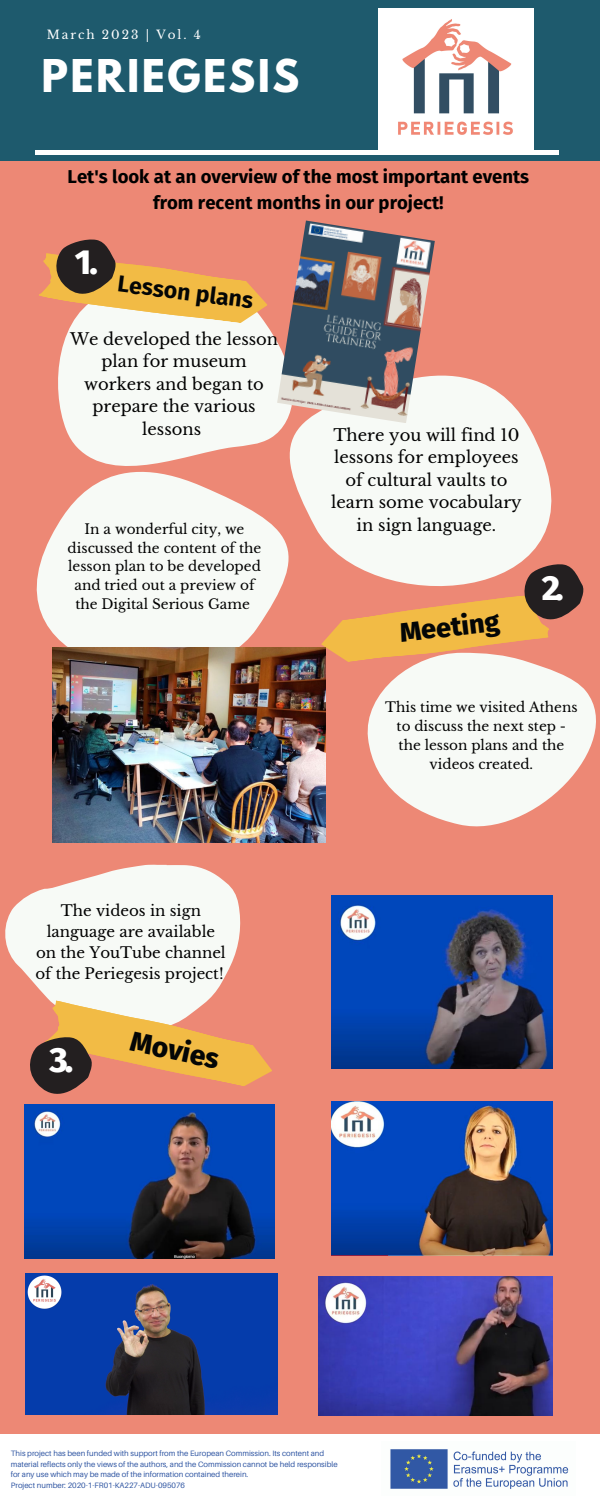
<style>
.page{position:relative;width:600px;height:1500px;background:#ed8875}
.page>*{position:absolute;margin:0;border:0;box-sizing:border-box;transform-origin:0 0}
.t1{font:700 40px "League Spartan";letter-spacing:.06em;color:#fff}
.t2{font:800 35px "Fira Sans";color:#fff}
.t3{font:800 28px "Fira Sans";color:#040606}
.t4{font:800 27px "Fira Sans";color:#040606}
.t5{font:700 23px "Fira Sans";color:#040606}
.t6{font:700 18.5px/25.5px "Fira Sans";color:#000;text-align:center}
.t7{font:16.4px/22.5px "Libre Baskerville";color:#000;text-align:center}
.t8{font:15px/21px "Libre Baskerville";color:#000;text-align:center}
.t9{font:13.6px/18.8px "Libre Baskerville";color:#000;text-align:center}
.t10{font:12px "Libre Baskerville";letter-spacing:.16em;color:#fff}
.t11{font:7.8px/10.7px "Aileron";color:#3157a3}
</style>
<div class="page">
<svg style="left:367px;top:665px;width:229px;height:162px;fill:#f7faf6"></svg>
<div style="left:58px;top:330px;width:218px;height:109px;background:#f7faf6"></div>
<svg style="left:257px;top:340px;width:295px;height:223px;fill:#f7faf6"></svg>
<svg style="left:5px;top:865px;width:236px;height:129px;fill:#f7faf6"></svg>
<img style="left:332px;top:896px;width:221px;height:172px">
<img style="left:318px;top:1277px;width:235px;height:138px">
<svg style="left:36px;top:439px;width:281px;height:209px;fill:#f7faf6"></svg>
<svg style="left:39px;top:239px;width:231px;height:91px"></svg>
<svg style="left:318px;top:563px;width:266px;height:102px"></svg>
<svg style="left:30px;top:994px;width:242px;height:100px"></svg>
<div style="left:0;top:1px;width:600px;height:160px;background:#1e5a6d"></div>
<img style="left:378px;top:8px;width:155px;height:142px">
<div style="left:35px;top:150px;width:524px;height:5px;background:#fff"></div>
<div style="left:0;top:1434px;width:600px;height:66px;background:#fff"></div>
<img style="left:25px;top:1273px;width:252px;height:142px">
<img style="left:390px;top:1449px;width:179px;height:40px">
<img style="left:277px;top:221px;width:158px;height:202px">
<img style="left:52px;top:648px;width:274px;height:195px">
<img style="left:25px;top:1105px;width:249px;height:153px">
<img style="left:332px;top:1101px;width:221px;height:155px">
<h3 class="t10" style="left:47px;top:27px;width:156px">March 2023 | Vol. 4</h3>
<h1 class="t1" style="left:41px;top:56px;width:260px">PERIEGESIS</h1>
<h3 class="t6" style="left:68px;top:164px;width:463px">Let's look at an overview of the most important events from recent months in our project!</h3>
<h2 class="t2" style="left:75px;top:242px;width:24px">1.</h2>
<h3 class="t5" style="left:119px;top:270px;width:138px;rotate:7deg">Lesson plans</h3>
<h3 class="t7" style="left:70px;top:328px;width:210px">We developed the lesson plan for museum workers and began to prepare the various lessons</h3>
<h3 class="t9" style="left:68px;top:520px;width:195px">In a wonderful city, we discussed the content of the lesson plan to be developed and tried out a preview of the Digital Serious Game</h3>
<h3 class="t7" style="left:331px;top:424px;width:192px">There you will find 10 lessons for employees of cultural vaults to learn some vocabulary in sign language.</h3>
<h3 class="t4" style="left:398px;top:617px;width:102px;rotate:-7deg">Meeting</h3>
<h2 class="t2" style="left:542px;top:567px;width:23px">2.</h2>
<h3 class="t9" style="left:385px;top:698px;width:194px">This time we visited Athens to discuss the next step - the lesson plans and the videos created.</h3>
<h3 class="t8" style="left:35px;top:901px;width:192px">The videos in sign language are available on the YouTube channel of the Periegesis project!</h3>
<h2 class="t2" style="left:49px;top:1040px;width:25px">3.</h2>
<h3 class="t3" style="left:134px;top:1025px;width:92px;rotate:12deg">Movies</h3>
<p class="t11" style="left:11px;top:1448px;width:328px">This project has been funded with support from the European Commission. Its content and material reflects only the views of the authors, and the Commission cannot be held responsible for any use which may be made of the information contained therein.<br>Project number: 2020-1-FR01-KA227-ADU-095076</p>
</div>
